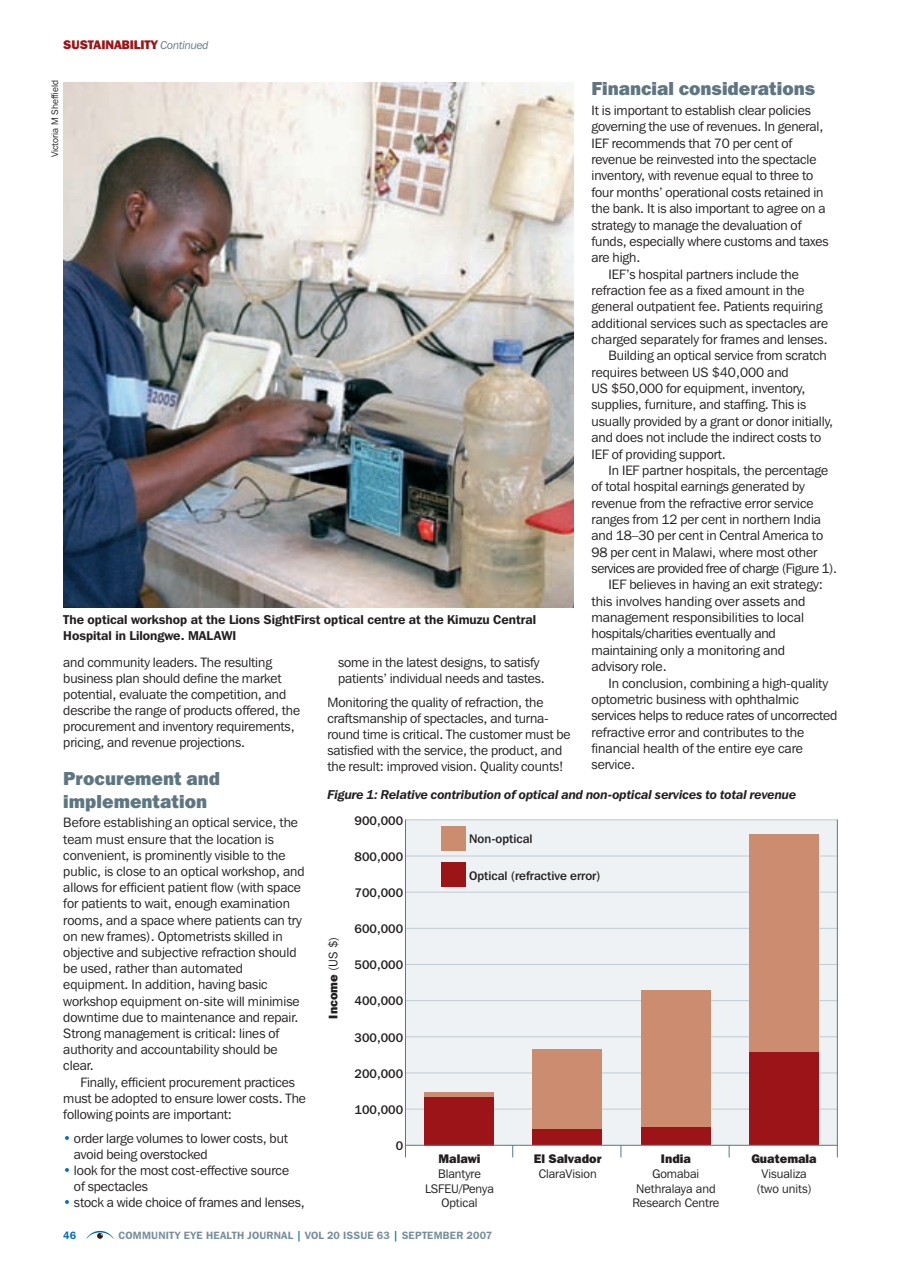
<style>
.page{position:relative;width:901px;height:1271px;background:#fff}
.page>*{position:absolute;margin:0;border:0;box-sizing:border-box;transform-origin:0 0}
.t1{font:800 18.75px/22.5px "Franklin Gothic IT Cby BT";color:#5d7682}
.t2{font:13.5px/16.2px "Franklin Gothic IT Cby BT";letter-spacing:-.005em;color:#231f20}
.t3{font:13.5px "Franklin Gothic IT Cby BT";letter-spacing:-.025em;color:#231f20}
.t4{font:600 12.75px/15.8px "Franklin Gothic IT Cby BT";color:#231f20}
.t5{font:italic 600 12.75px "Franklin Gothic IT Cby BT";letter-spacing:-.005em;color:#231f20}
.t6{font:500 12.3px "Franklin Gothic IT Cby BT";color:#231f20}
.t7{font:12.3px/14.7px "Franklin Gothic IT Cby BT";color:#231f20;text-align:center}
.t8{font:800 12.3px "Franklin Gothic IT Cby BT";color:#231f20}
.t9{font:800 12.3px "Franklin Gothic IT Cby BT";letter-spacing:-.005em;color:#9c1418}
.t10{font:600 10.5px "Franklin Gothic IT Cby BT";letter-spacing:.02em;color:#778e9a}
.t11{font:600 10.5px "Franklin Gothic IT Cby BT";color:#006cb7}
.t12{font:9.3px "Franklin Gothic IT Cby BT";color:#231f20}
.s1{font-weight:400;font-style:italic;font-size:11.25px;color:#5d7682}
.s2{font-weight:800;color:#006cb7}
.s3{font-weight:400}
.s4{color:#006cb7}
</style>
<div class="page">
<div style="left:405px;top:819px;width:432px;height:325px;background:#eef2f4"></div>
<svg style="left:86px;top:1230px;width:28px;height:9px"></svg>
<img style="left:63px;top:82px;width:510px;height:526px">
<hr style="left:405px;top:1108px;width:432px;height:1px;background:#bfccd3">
<hr style="left:405px;top:1072px;width:432px;height:1px;background:#bfccd3">
<hr style="left:405px;top:1036px;width:432px;height:1px;background:#bfccd3">
<hr style="left:405px;top:1000px;width:432px;height:1px;background:#bfccd3">
<hr style="left:405px;top:964px;width:432px;height:1px;background:#bfccd3">
<hr style="left:405px;top:927px;width:432px;height:1px;background:#bfccd3">
<hr style="left:405px;top:891px;width:432px;height:1px;background:#bfccd3">
<hr style="left:405px;top:855px;width:432px;height:1px;background:#bfccd3">
<hr style="left:405px;top:819px;width:432px;height:1px;background:#bfccd3">
<div style="left:424px;top:1092px;width:69px;height:53px;background:#cc8c6f"></div>
<div style="left:424px;top:1097px;width:69px;height:48px;background:#9c1418"></div>
<hr style="left:405px;top:819px;width:1px;height:338px;background:#5d7682">
<svg style="left:512px;top:1145px;width:1px;height:12px"></svg>
<div style="left:532px;top:1049px;width:69px;height:96px;background:#cc8c6f"></div>
<div style="left:532px;top:1129px;width:69px;height:16px;background:#9c1418"></div>
<svg style="left:620px;top:1145px;width:1px;height:12px"></svg>
<div style="left:641px;top:990px;width:69px;height:155px;background:#cc8c6f"></div>
<div style="left:641px;top:1127px;width:69px;height:18px;background:#9c1418"></div>
<svg style="left:728px;top:1145px;width:1px;height:12px"></svg>
<div style="left:749px;top:834px;width:69px;height:311px;background:#cc8c6f"></div>
<div style="left:749px;top:1052px;width:69px;height:93px;background:#9c1418"></div>
<hr style="left:836px;top:819px;width:1px;height:338px;background:#5d7682">
<div style="left:441px;top:825px;width:25px;height:25px;background:#cc8c6f"></div>
<div style="left:441px;top:862px;width:25px;height:25px;background:#9c1418"></div>
<hr style="left:405px;top:1144px;width:432px;height:1px;background:#5d7682">
<p class="t9" style="left:63px;top:37px;width:147px">SUSTAINABILITY <span class="s1">Continued</span></p>
<p class="t12" style="left:49px;top:157px;width:78px;rotate:-90deg">Victoria M Sheffield</p>
<h1 class="t1" style="left:591px;top:77px;width:225px">Financial considerations</h1>
<p class="t2" style="left:591px;top:102px;width:221px">It is important to establish clear policies</p>
<p class="t2" style="left:591px;top:118px;width:233px">governing the use of revenues. In general,</p>
<p class="t2" style="left:591px;top:135px;width:202px">IEF recommends that 70 per cent of</p>
<p class="t2" style="left:591px;top:151px;width:226px">revenue be reinvested into the spectacle</p>
<p class="t2" style="left:591px;top:167px;width:223px">inventory, with revenue equal to three to</p>
<p class="t2" style="left:591px;top:184px;width:233px">four months’ operational costs retained in</p>
<p class="t2" style="left:591px;top:200px;width:235px">the bank. It is also important to agree on a</p>
<p class="t2" style="left:591px;top:216px;width:211px">strategy to manage the devaluation of</p>
<p class="t2" style="left:591px;top:233px;width:239px">funds, especially where customs and taxes</p>
<p class="t2" style="left:591px;top:249px;width:50px">are high.</p>
<p class="t2" style="left:608px;top:265px;width:192px">IEF’s hospital partners include the</p>
<p class="t2" style="left:591px;top:282px;width:214px">refraction fee as a fixed amount in the</p>
<p class="t2" style="left:591px;top:298px;width:232px">general outpatient fee. Patients requiring</p>
<p class="t2" style="left:591px;top:314px;width:238px">additional services such as spectacles are</p>
<p class="t2" style="left:591px;top:331px;width:238px">charged separately for frames and lenses.</p>
<p class="t2" style="left:608px;top:347px;width:220px">Building an optical service from scratch</p>
<p class="t2" style="left:591px;top:364px;width:199px">requires between US $40,000 and</p>
<p class="t2" style="left:591px;top:380px;width:215px">US $50,000 for equipment, inventory,</p>
<p class="t2" style="left:591px;top:396px;width:216px">supplies, furniture, and staffing. This is</p>
<p class="t2" style="left:591px;top:413px;width:243px">usually provided by a grant or donor initially,</p>
<p class="t2" style="left:591px;top:429px;width:231px">and does not include the indirect costs to</p>
<p class="t2" style="left:591px;top:445px;width:136px">IEF of providing support.</p>
<p class="t2" style="left:608px;top:462px;width:221px">In IEF partner hospitals, the percentage</p>
<p class="t2" style="left:591px;top:478px;width:215px">of total hospital earnings generated by</p>
<p class="t2" style="left:591px;top:494px;width:223px">revenue from the refractive error service</p>
<p class="t2" style="left:591px;top:511px;width:231px">ranges from 12 per cent in northern India</p>
<p class="t2" style="left:591px;top:527px;width:233px">and 18–30 per cent in Central America to</p>
<p class="t2" style="left:591px;top:543px;width:227px">98 per cent in Malawi, where most other</p>
<p class="t3" style="left:591px;top:560px;width:247px">services are provided free of charge (Figure 1).</p>
<p class="t2" style="left:608px;top:576px;width:216px">IEF believes in having an exit strategy:</p>
<p class="t2" style="left:591px;top:592px;width:215px">this involves handing over assets and</p>
<p class="t2" style="left:591px;top:609px;width:214px">management responsibilities to local</p>
<p class="t2" style="left:591px;top:625px;width:186px">hospitals/charities eventually and</p>
<p class="t2" style="left:591px;top:641px;width:195px">maintaining only a monitoring and</p>
<p class="t2" style="left:591px;top:658px;width:77px">advisory role.</p>
<p class="t2" style="left:608px;top:674px;width:221px">In conclusion, combining a high-quality</p>
<p class="t2" style="left:591px;top:691px;width:209px">optometric business with ophthalmic</p>
<p class="t2" style="left:591px;top:707px;width:247px">services helps to reduce rates of uncorrected</p>
<p class="t2" style="left:591px;top:723px;width:214px">refractive error and contributes to the</p>
<p class="t2" style="left:591px;top:740px;width:213px">financial health of the entire eye care</p>
<p class="t2" style="left:591px;top:756px;width:45px">service.</p>
<p class="t4" style="left:63px;top:611px;width:474px">The optical workshop at the Lions SightFirst optical centre at the Kimuzu Central<br>Hospital in Lilongwe. MALA</p>
<p class="t4" style="left:221px;top:627px;width:15px">WI</p>
<p class="t2" style="left:338px;top:654px;width:208px">some in the latest designs, to satisfy patients’ individual needs and tastes.</p>
<p class="t2" style="left:327px;top:694px;width:245px">Monitoring the quality of refraction, the craftsmanship of spectacles, and turna&shy;round time is critical. The customer must be satisfied with the service, the product, and the result: improved vision. Quality counts!</p>
<p class="t2" style="left:63px;top:654px;width:238px">and community leaders. The resulting business plan should define the market potential, evaluate the competition, and describe the range of products offered, the procurement and inventory requirements, pricing, and revenue projections.</p>
<h1 class="t1" style="left:63px;top:767px;width:158px">Procurement and implementation</h1>
<p class="t2" style="left:63px;top:814px;width:243px">Before establishing an optical service, the team must ensure that the location is convenient, is prominently visible to the public, is close to an optical workshop, and allows for efficient patient flow (with space for patients to wait, enough examination rooms, and a space where patients can try on new frames). Optometrists skilled in objective and subjective refraction should be used, rather than automated equipment. In addition, having basic workshop equipment on-site will minimise downtime due to maintenance and repair.<br>Strong management is critical: lines of authority and accountability should be clear.</p>
<p class="t2" style="left:63px;top:1073px;width:244px;text-indent:17px">Finally, efficient procurement practices must be adopted to ensure lower costs. The following points are important:</p>
<p class="t2" style="left:74px;top:1129px;width:215px;text-indent:-11px"><span class="s2">•</span> order large volumes to lower costs, but avoid being overstocked</p>
<p class="t2" style="left:74px;top:1161px;width:217px;text-indent:-11px"><span class="s2">•</span> look for the most cost-effective source of spectacles</p>
<p class="t2" style="left:63px;top:1194px;width:243px"><span class="s2">•</span> stock a wide choice of frames and lenses,</p>
<p class="t5" style="left:327px;top:787px;width:470px">Figure 1: Relative contribution of optical and non-optical services to total revenue</p>
<p class="t6" style="left:354px;top:812px;width:50px">900,000</p>
<p class="t6" style="left:469px;top:831px;width:65px">Non-optical</p>
<p class="t6" style="left:469px;top:868px;width:133px">Optical (refractive error)</p>
<p class="t6" style="left:354px;top:848px;width:50px">800,000</p>
<p class="t6" style="left:354px;top:885px;width:50px">700,000</p>
<p class="t6" style="left:354px;top:921px;width:50px">600,000</p>
<p class="t8" style="left:325px;top:1018px;width:83px;rotate:-90deg">Income <span class="s3">(US $)</span></p>
<p class="t6" style="left:354px;top:957px;width:50px">500,000</p>
<p class="t6" style="left:354px;top:993px;width:50px">400,000</p>
<p class="t6" style="left:354px;top:1029px;width:50px">300,000</p>
<p class="t6" style="left:354px;top:1065px;width:50px">200,000</p>
<p class="t6" style="left:354px;top:1101px;width:50px">100,000</p>
<p class="t6" style="left:395px;top:1138px;width:9px">0</p>
<p class="t8" style="left:533px;top:1151px;width:69px">El Salvador</p>
<p class="t7" style="left:538px;top:1166px;width:60px">ClaraVision</p>
<p class="t8" style="left:751px;top:1151px;width:67px">Guatemala</p>
<p class="t7" style="left:756px;top:1166px;width:57px">Visualiza (two units)</p>
<p class="t8" style="left:438px;top:1151px;width:43px">Malawi</p>
<p class="t7" style="left:425px;top:1166px;width:70px">Blantyre<br>LSFEU/Penya<br>Optical</p>
<p class="t8" style="left:661px;top:1151px;width:31px">India</p>
<p class="t7" style="left:632px;top:1166px;width:88px">Gomabai<br>Nethralaya and<br>Research Centre</p>
<p class="t11" style="left:63px;top:1228px;width:15px">46</p>
<p class="t10" style="left:119px;top:1228px;width:375px">Community Eye Health Journal <span class="s4">|</span> Vol 20 ISSUE 63 <span class="s4">|</span> SEPTEMBER 2007</p>
</div>
